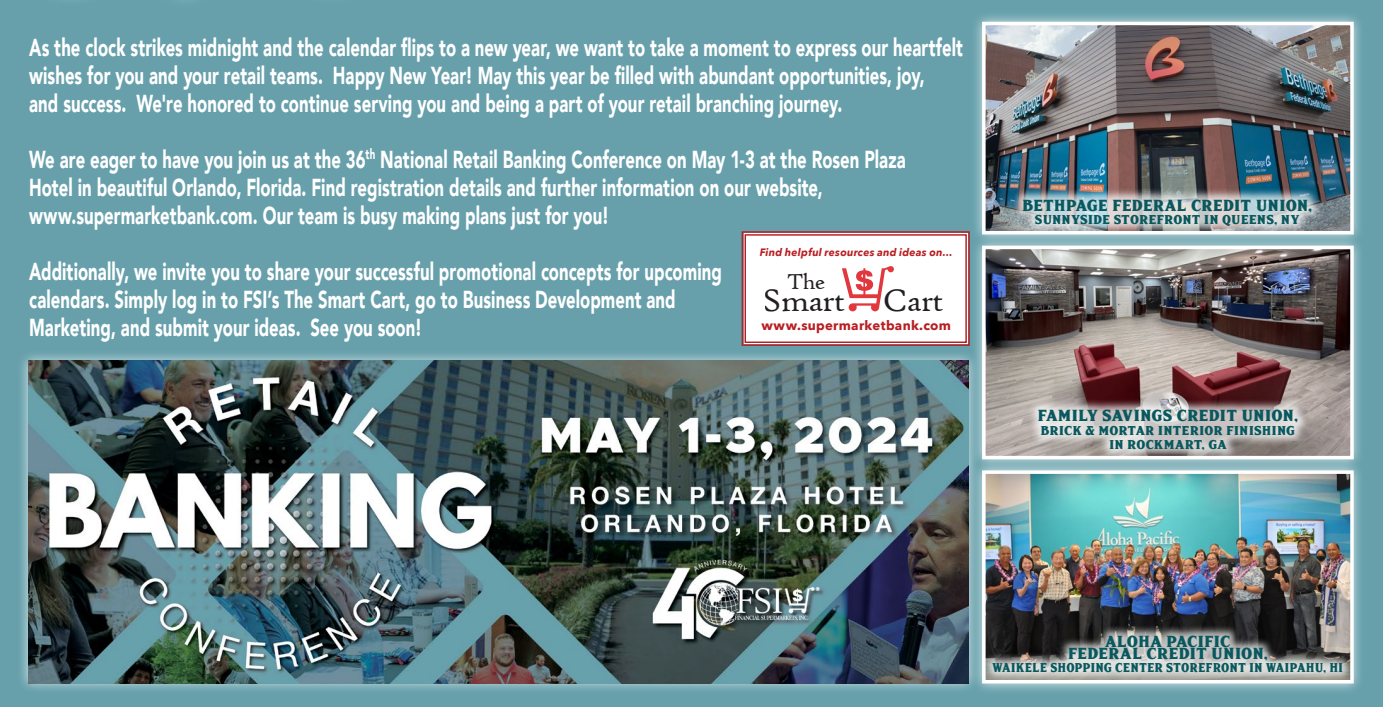
<style>
.page{position:relative;width:1383px;height:707px;background:#67a0ab}
.page>*{position:absolute;margin:0;border:0;box-sizing:border-box;transform-origin:0 0}
.t1{font:33.25px "High Tower Text";letter-spacing:-.025em;color:#231f20}
.t2{font:900 24.5px/28px "Avenir";letter-spacing:.005em;color:#fff;scale:.68 1}
.t3{font:23.1px "High Tower Text";color:#231f20}
.t4{font:17.5px/12.8px "FHA Sign De Vinne NC";letter-spacing:-.005em;color:#09585d;text-align:center}
.t5{font:14px/14px "FHA Sign De Vinne NC";letter-spacing:.005em;color:#09585d;text-align:center}
.t6{font:14px "FHA Sign De Vinne NC";letter-spacing:.005em;color:#09585d;scale:.92 1}
.t7{font:700 13.12px "Avenir Next";letter-spacing:.02em;color:#b81f23}
.t8{font:italic 700 10.67px "Avenir Next";letter-spacing:.025em;color:#b81f23}
</style>
<div class="page">
<div style="left:17px;top:349px;width:962px;height:345px;background:#fff;opacity:.75"></div>
<img style="left:28px;top:361px;width:940px;height:322px">
<div style="left:970px;top:10px;width:395px;height:236px;background:#fff;opacity:.75"></div>
<img style="left:987px;top:27px;width:361px;height:202px">
<div style="left:982px;top:22px;width:371px;height:212px;border:4px solid #fff"></div>
<div style="left:970px;top:234px;width:395px;height:236px;background:#fff;opacity:.75"></div>
<img style="left:987px;top:251px;width:361px;height:203px">
<div style="left:982px;top:246px;width:371px;height:213px;border:4px solid #fff"></div>
<div style="left:970px;top:459px;width:395px;height:235px;background:#fff;opacity:.75"></div>
<img style="left:987px;top:475px;width:361px;height:150px">
<div style="left:982px;top:470px;width:371px;height:213px;border:4px solid #fff"></div>
<div style="left:1027px;top:398px;width:281px;height:63px;background:#fff;opacity:.75"></div>
<div style="left:982px;top:625px;width:371px;height:58px;background:#fff;opacity:.75"></div>
<div style="left:1012px;top:188px;width:311px;height:49px;background:#fff;opacity:.75"></div>
<svg style="left:741px;top:231px;width:229px;height:115px;background:#f6e6e7"></svg>
<p class="t2" style="left:29px;top:32px;width:1375px">As the clock strikes midnight and the calendar flips to a new year, we want to take a moment to express our heartfelt wishes for you and your retail teams. Happy New Year! May this year be filled with abundant opportunities, joy,<br>and success. We're honored to continue serving you and being a part of your retail branching journey.</p>
<p class="t2" style="left:29px;top:144px;width:1290px">We are eager to have you join us at the 36<sup>th</sup> National Retail Banking Conference on May 1-3 at the Rosen Plaza<br>Hotel in beautiful Orlando, Florida. Find registration details and further information on our website, www.supermarketbank.com. Our team is busy making plans just for you!</p>
<p class="t2" style="left:29px;top:256px;width:1020px">Additionally, we invite you to share your successful promotional concepts for upcoming calendars. Simply log in to FSI’s The Smart Cart, go to Business Development and<br>Marketing, and submit your ideas. See you soon!</p>
<p class="t8" style="left:759px;top:243px;width:194px">Find helpful resources and ideas on...</p>
<p class="t3" style="left:787px;top:268px;width:40px">The</p>
<h1 class="t1" style="left:762px;top:281px;width:183px">Smart Cart</h1>
<p class="t7" style="left:761px;top:314px;width:191px">www.supermarketbank.com</p>
<p class="t4" style="left:1022px;top:198px;width:292px">BETHPAGE FEDERAL CREDIT UNION,</p>
<p class="t5" style="left:1035px;top:213px;width:266px">SUNNYSIDE STOREFRONT IN QUEENS, NY</p>
<p class="t4" style="left:1037px;top:409px;width:262px">FAMILY SAVINGS CREDIT UNION,</p>
<p class="t5" style="left:1040px;top:423px;width:256px">BRICK &amp; MORTAR INTERIOR FINISHING<br>IN ROCKMART, GA</p>
<p class="t4" style="left:1067px;top:634px;width:202px">ALOHA PACIFIC<br>FEDERAL CREDIT UNION,</p>
<p class="t6" style="left:992px;top:658px;width:383px">WAIKELE SHOPPING CENTER STOREFRONT IN WAIPAHU, HI</p>
</div>
